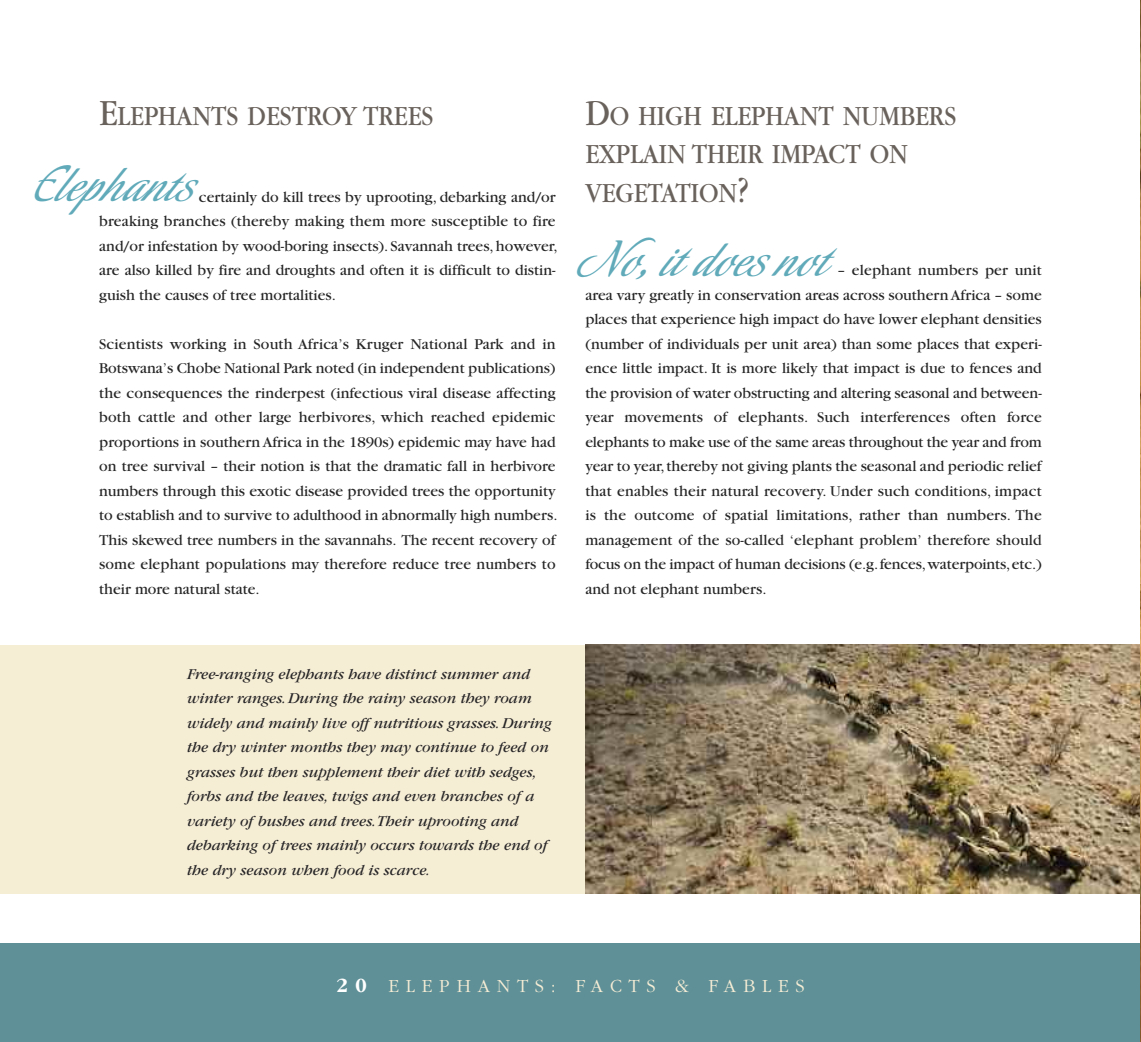
<style>
.page{position:relative;width:1141px;height:1042px;background:#fff}
.page>*{position:absolute;margin:0;border:0;box-sizing:border-box;transform-origin:0 0}
.t1{font:italic 42px "Inoxida";letter-spacing:.025em;color:#60aaba}
.t2{font:28.88px/38.5px "Garamond";color:#69615b;scale:.9 1}
.t3{font:300 19.25px "Garamond";letter-spacing:.35em;color:#f6edd5}
.t4{font:15.75px/24.5px "Garamond";color:#272627}
.t5{font:italic 15.75px/24.5px "Garamond";color:#272627}
.s1{font-size:38.5px}
.s2{font-weight:700;font-size:21px;color:#fff}
</style>
<div class="page">
<div style="left:0;top:645px;width:1140px;height:248px;background:#f6edd5"></div>
<img style="left:585px;top:644px;width:555px;height:249px">
<div style="left:0;top:943px;width:1141px;height:99px;background:#5f9097"></div>
<img style="left:1140px;top:0;width:1px;height:1042px">
<h2 class="t2" style="left:99px;top:99px;width:373px"><span class="s1">E</span>LEPHANTS DESTROY TREES</h2>
<h1 class="t1" style="left:31px;top:163px;width:174px">Elephants</h1>
<p class="t4" style="left:99px;top:186px;width:460px;text-indent:100px">certainly do kill trees by uprooting, debarking and/or breaking branches (thereby making them more susceptible to fire and/or infestation by wood-boring insects). Savannah trees, however, are also killed by fire and droughts and often it is difficult to distin&shy;guish the causes of tree mortalities.</p>
<p class="t4" style="left:99px;top:333px;width:460px">Scientists working in South Africa’s Kruger National Park and in Botswana’s Chobe National Park noted (in independent publications) the consequences the rinderpest (infectious viral disease affecting both cattle and other large herbivores, which reached epidemic proportions in southern Africa in the 1890s) epidemic may have had on tree survival – their notion is that the dramatic fall in herbivore numbers through this exotic disease provided trees the opportunity to establish and to survive to adulthood in abnormally high numbers.<br>This skewed tree numbers in the savannahs. The recent recovery of some elephant populations may therefore reduce tree numbers to their more natural state.</p>
<h2 class="t2" style="left:585px;top:99px;width:414px"><span class="s1">D</span>O HIGH ELEPHANT NUMBERS<br>EXPLAIN THEIR IMPACT ON<br>VEGETATION<span class="s1">?</span></h2>
<h1 class="t1" style="left:577px;top:238px;width:250px">No,it doesnot</h1>
<p class="t4" style="left:585px;top:260px;width:458px;text-align:justify;text-indent:252px">– elephant numbers per unit area vary greatly in conservation areas across southernAfrica – some places that experience high impact do have lower elephant densities (number of individuals per unit area) than some places that experi&shy;ence little impact. It is more likely that impact is due to fences and the provision of water obstructing and altering seasonal and between&shy;year movements of elephants. Such interferences often force elephants to make use of the same areas throughout the year and from year to year,thereby not giving plants the seasonal and periodic relief that enables their natural recovery. Under such conditions, impact is the outcome of spatial limitations, rather than numbers. The management of the so-called ‘elephant problem’ therefore should focus on the impact of human decisions (e.g.fences,waterpoints,etc.) and not elephant numbers.</p>
<p class="t5" style="left:187px;top:663px;width:366px">Free-ranging elephants have distinct summer and winter ranges.During the rainy season they roam widely and mainly live off nutritious grasses.During the dry winter months they may continue to feed on grasses but then supplement their diet with sedges, forbs and the leaves, twigs and even branches of a variety of bushes and trees.Their uprooting and debarking of trees mainly occurs towards the end of the dry season when food is scarce.</p>
<p class="t3" style="left:336px;top:974px;width:470px"><span class="s2">20</span> ELEPHANTS: FACTS &amp; FABLES</p>
</div>
